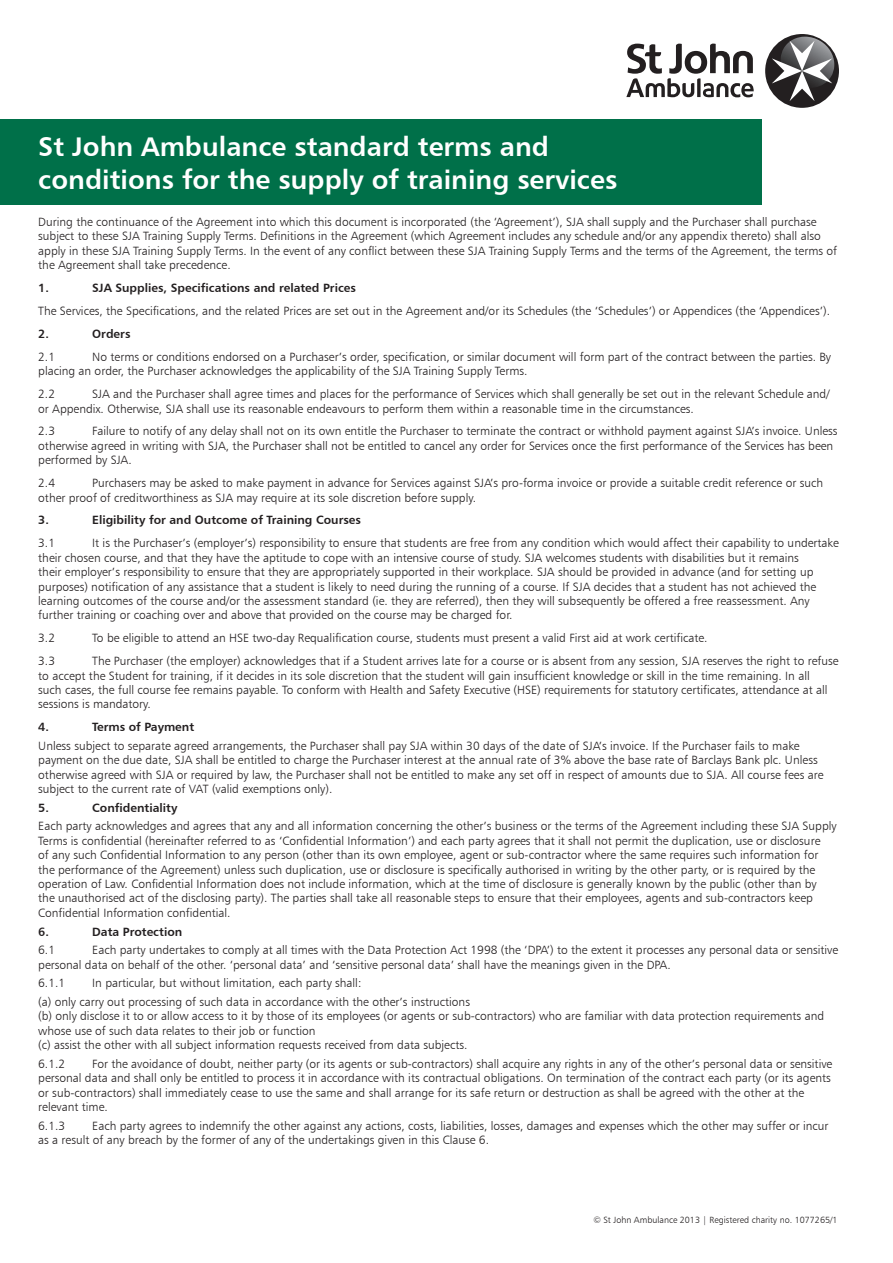
<style>
.page{position:relative;width:893px;height:1263px;background:#fff}
.page>*{position:absolute;margin:0;border:0;box-sizing:border-box;transform-origin:0 0}
.t1{font:27px/32.4px "Humanist 777 BT Bold B";color:#fff}
.t2{font:12px/14.4px "Humanist 777 BT Light B";color:#231f20}
.t3{font:12px "Humanist 777 BT Bold B";color:#231f20}
.t4{font:9px "Humanist 777 BT Light B";color:#231f20}
</style>
<div class="page">
<div style="left:0;top:119px;width:761px;height:86px;background:#007049"></div>
<svg style="left:626px;top:44px;width:128px;height:53px"></svg>
<div style="left:765px;top:34px;width:74px;height:74px;background:#231f20;border-radius:50%"></div>
<svg style="left:772px;top:37px;width:62px;height:64px"></svg>
<p class="t1" style="left:38px;top:130px;width:581px">St John Ambulance standard terms and conditions for the supply of training services</p>
<p class="t2" style="left:38px;top:214px;width:800px">During the continuance of the Agreement into which this document is incorporated (the ‘Agreement’), SJA shall supply and the Purchaser shall purchase subject to these SJA Training Supply Terms. Definitions in the Agreement (which Agreement includes any schedule and/or any appendix thereto) shall also apply in these SJA Training Supply Terms. In the event of any conflict between these SJA Training Supply Terms and the terms of the Agreement, the terms of the Agreement shall take precedence.</p>
<p class="t3" style="left:38px;top:280px;width:12px">1.</p>
<p class="t3" style="left:92px;top:280px;width:265px">SJA Supplies, Specifications and related Prices</p>
<p class="t2" style="left:38px;top:303px;width:793px">The Services, the Specifications, and the related Prices are set out in the Agreement and/or its Schedules (the ‘Schedules’) or Appendices (the ‘Appendices’).</p>
<p class="t3" style="left:38px;top:326px;width:12px">2.</p>
<p class="t3" style="left:92px;top:326px;width:40px">Orders</p>
<p class="t2" style="left:38px;top:349px;width:18px">2.1</p>
<p class="t2" style="left:38px;top:349px;width:794px;text-indent:54px">No terms or conditions endorsed on a Purchaser’s order, specification, or similar document will form part of the contract between the parties. By placing an order, the Purchaser acknowledges the applicability of the SJA Training Supply Terms.</p>
<p class="t2" style="left:38px;top:387px;width:18px">2.2</p>
<p class="t2" style="left:38px;top:387px;width:793px;text-indent:54px">SJA and the Purchaser shall agree times and places for the performance of Services which shall generally be set out in the relevant Schedule and/ or Appendix. Otherwise, SJA shall use its reasonable endeavours to perform them within a reasonable time in the circumstances.</p>
<p class="t2" style="left:38px;top:424px;width:18px">2.3</p>
<p class="t2" style="left:38px;top:424px;width:801px;text-indent:54px">Failure to notify of any delay shall not on its own entitle the Purchaser to terminate the contract or withhold payment against SJA’s invoice. Unless otherwise agreed in writing with SJA, the Purchaser shall not be entitled to cancel any order for Services once the first performance of the Services has been performed by SJA.</p>
<p class="t2" style="left:38px;top:476px;width:18px">2.4</p>
<p class="t2" style="left:38px;top:476px;width:786px;text-indent:54px">Purchasers may be asked to make payment in advance for Services against SJA’s pro-forma invoice or provide a suitable credit reference or such other proof of creditworthiness as SJA may require at its sole discretion before supply.</p>
<p class="t3" style="left:38px;top:513px;width:12px">3.</p>
<p class="t3" style="left:92px;top:513px;width:270px">Eligibility for and Outcome of Training Courses</p>
<p class="t2" style="left:38px;top:536px;width:18px">3.1</p>
<p class="t2" style="left:38px;top:536px;width:802px;text-indent:54px">It is the Purchaser’s (employer’s) responsibility to ensure that students are free from any condition which would affect their capability to undertake their chosen course, and that they have the aptitude to cope with an intensive course of study. SJA welcomes students with disabilities but it remains<br>their employer’s responsibility to ensure that they are appropriately supported in their workplace. SJA should be provided in advance (and for setting up purposes) notification of any assistance that a student is likely to need during the running of a course. If SJA decides that a student has not achieved the learning outcomes of the course and/or the assessment standard (ie. they are referred), then they will subsequently be offered a free reassessment. Any further training or coaching over and above that provided on the course may be charged for.</p>
<p class="t2" style="left:38px;top:631px;width:18px">3.2</p>
<p class="t2" style="left:92px;top:631px;width:617px">To be eligible to attend an HSE two-day Requalification course, students must present a valid First aid at work certificate.</p>
<p class="t2" style="left:38px;top:654px;width:18px">3.3</p>
<p class="t2" style="left:38px;top:654px;width:802px;text-indent:54px">The Purchaser (the employer) acknowledges that if a Student arrives late for a course or is absent from any session, SJA reserves the right to refuse to accept the Student for training, if it decides in its sole discretion that the student will gain insufficient knowledge or skill in the time remaining. In all<br>such cases, the full course fee remains payable. To conform with Health and Safety Executive (HSE) requirements for statutory certificates, attendance at all sessions is mandatory.</p>
<p class="t3" style="left:38px;top:719px;width:12px">4.</p>
<p class="t3" style="left:92px;top:719px;width:103px">Terms of Payment</p>
<p class="t2" style="left:38px;top:738px;width:787px">Unless subject to separate agreed arrangements, the Purchaser shall pay SJA within 30 days of the date of SJA’s invoice. If the Purchaser fails to make payment on the due date, SJA shall be entitled to charge the Purchaser interest at the annual rate of 3% above the base rate of Barclays Bank plc. Unless otherwise agreed with SJA or required by law, the Purchaser shall not be entitled to make any set off in respect of amounts due to SJA. All course fees are subject to the current rate of VAT (valid exemptions only).</p>
<p class="t3" style="left:38px;top:800px;width:12px">5.</p>
<p class="t3" style="left:92px;top:800px;width:87px">Confidentiality</p>
<p class="t2" style="left:38px;top:819px;width:800px">Each party acknowledges and agrees that any and all information concerning the other’s business or the terms of the Agreement including these SJA Supply Terms is confidential (hereinafter referred to as ‘Confidential Information’) and each party agrees that it shall not permit the duplication, use or disclosure<br>of any such Confidential Information to any person (other than its own employee, agent or sub-contractor where the same requires such information for the performance of the Agreement) unless such duplication, use or disclosure is specifically authorised in writing by the other party, or is required by the operation of Law. Confidential Information does not include information, which at the time of disclosure is generally known by the public (other than by<br>the unauthorised act of the disclosing party). The parties shall take all reasonable steps to ensure that their employees, agents and sub-contractors keep Confidential Information confidential.</p>
<p class="t3" style="left:38px;top:924px;width:12px">6.</p>
<p class="t3" style="left:92px;top:924px;width:92px">Data Protection</p>
<p class="t2" style="left:38px;top:943px;width:18px">6.1</p>
<p class="t2" style="left:38px;top:943px;width:801px;text-indent:54px">Each party undertakes to comply at all times with the Data Protection Act 1998 (the ‘DPA’) to the extent it processes any personal data or sensitive personal data on behalf of the other. ‘personal data’ and ‘sensitive personal data’ shall have the meanings given in the DPA.</p>
<p class="t2" style="left:38px;top:976px;width:28px">6.1.1</p>
<p class="t2" style="left:92px;top:976px;width:271px">In particular, but without limitation, each party shall:</p>
<p class="t2" style="left:38px;top:994px;width:787px">(a) only carry out processing of such data in accordance with the other’s instructions<br>(b) only disclose it to or allow access to it by those of its employees (or agents or sub-contractors) who are familiar with data protection requirements and whose use of such data relates to their job or function<br>(c) assist the other with all subject information requests received from data subjects.</p>
<p class="t2" style="left:38px;top:1056px;width:28px">6.1.2</p>
<p class="t2" style="left:38px;top:1056px;width:796px;text-indent:54px">For the avoidance of doubt, neither party (or its agents or sub-contractors) shall acquire any rights in any of the other’s personal data or sensitive personal data and shall only be entitled to process it in accordance with its contractual obligations. On termination of the contract each party (or its agents or sub-contractors) shall immediately cease to use the same and shall arrange for its safe return or destruction as shall be agreed with the other at the relevant time.</p>
<p class="t2" style="left:38px;top:1118px;width:28px">6.1.3</p>
<p class="t2" style="left:38px;top:1118px;width:792px;text-indent:54px">Each party agrees to indemnify the other against any actions, costs, liabilities, losses, damages and expenses which the other may suffer or incur as a result of any breach by the former of any of the undertakings given in this Clause 6.</p>
<p class="t4" style="left:593px;top:1214px;width:246px">© St John Ambulance 2013 | Registered charity no. 1077265/1</p>
</div>
